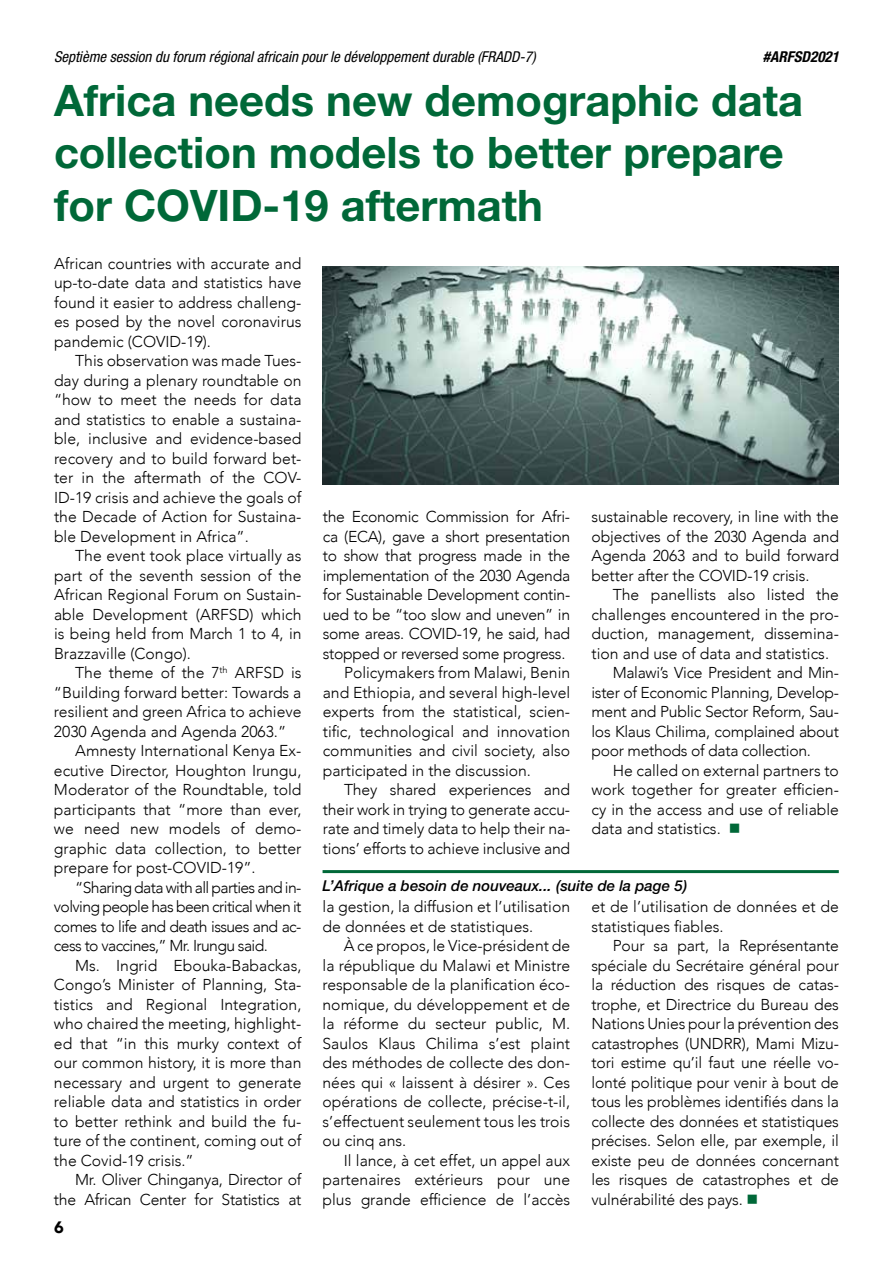
<style>
.page{position:relative;width:893px;height:1263px;background:#fff}
.page>*{position:absolute;margin:0;border:0;box-sizing:border-box;transform-origin:0 0}
.t1{font:700 43.5px/52.2px "Helvetica Neue LT Std";color:#006838}
.t2{font:900 16.5px "Avenir";color:#000}
.t3{font:300 15.75px/19.5px "Avenir";color:#000;text-align:justify}
.t4{font:300 15.75px "Avenir";letter-spacing:-.02em;color:#000}
.t5{font:300 15.75px "Avenir";letter-spacing:-.04em;color:#000}
.t6{font:italic condensed 15px "Helvetica Neue LT Std";color:#000}
.t7{font:italic 500 15px "Helvetica Neue LT Std";color:#000}
.t8{font:italic 700 condensed 15px "Helvetica Neue LT Std";color:#000}
.s1{color:#006838}
</style>
<div class="page">
<img style="left:323px;top:266px;width:516px;height:219px">
<hr style="left:323px;top:870px;width:516px;height:3px;background:#006838">
<p class="t6" style="left:54px;top:48px;width:483px">Septième session du forum régional africain pour le développement durable (FRADD-7)</p>
<p class="t8" style="left:763px;top:47px;width:78px">#ARFSD2021</p>
<h1 class="t1" style="left:54px;top:74px;width:750px">Africa needs new demographic data collection models to better prepare for COVID-19 aftermath</h1>
<p class="t3" style="left:54px;top:253px;width:249px">African countries with accurate and up-to-date data and statistics have found it easier to address challeng&shy;es posed by the novel coronavirus pandemic (COVID-19).</p>
<p class="t3" style="left:54px;top:351px;width:249px;text-indent:21px">This observation was made Tues&shy;day during a plenary roundtable on “how to meet the needs for data and statistics to enable a sustaina&shy;ble, inclusive and evidence-based recovery and to build forward bet&shy;ter in the aftermath of the COV-ID-19 crisis and achieve the goals of the Decade of Action for Sustaina&shy;ble Development in Africa”.</p>
<p class="t3" style="left:54px;top:546px;width:249px;text-indent:21px">The event took place virtually as part of the seventh session of the African Regional Forum on Sustain&shy;able Development (ARFSD) which is being held from March 1 to 4, in Brazzaville (Congo).</p>
<p class="t3" style="left:75px;top:663px;width:228px">The theme of the 7<sup>th</sup> ARFSD is</p>
<p class="t3" style="left:54px;top:682px;width:249px">“Building forward better: Towards a</p>
<p class="t3" style="left:54px;top:702px;width:249px">resilient and green Africa to achieve</p>
<p class="t3" style="left:54px;top:721px;width:234px">2030 Agenda and Agenda 2063.”</p>
<p class="t3" style="left:75px;top:741px;width:228px">Amnesty International Kenya Ex-</p>
<p class="t3" style="left:54px;top:760px;width:249px">ecutive Director, Houghton Irungu,</p>
<p class="t3" style="left:54px;top:780px;width:249px">Moderator of the Roundtable, told</p>
<p class="t3" style="left:54px;top:799px;width:249px">participants that “more than ever,</p>
<p class="t3" style="left:54px;top:819px;width:249px">we need new models of demo-</p>
<p class="t3" style="left:54px;top:838px;width:249px">graphic data collection, to better</p>
<p class="t3" style="left:54px;top:858px;width:203px">prepare for post-COVID-19”.</p>
<p class="t5" style="left:75px;top:878px;width:228px">“Sharing data with all parties and in-</p>
<p class="t5" style="left:54px;top:897px;width:249px">volving people has been critical when it</p>
<p class="t5" style="left:54px;top:917px;width:249px">comes to life and death issues and ac-</p>
<p class="t5" style="left:54px;top:936px;width:215px">cess to vaccines,” Mr. Irungu said.</p>
<p class="t3" style="left:75px;top:955px;width:228px">Ms. Ingrid Ebouka-Babackas,</p>
<p class="t3" style="left:54px;top:975px;width:249px">Congo’s Minister of Planning, Sta-</p>
<p class="t3" style="left:54px;top:994px;width:249px">tistics and Regional Integration,</p>
<p class="t3" style="left:54px;top:1014px;width:249px">who chaired the meeting, highlight-</p>
<p class="t3" style="left:54px;top:1033px;width:249px">ed that “in this murky context of</p>
<p class="t3" style="left:54px;top:1053px;width:249px">our common history, it is more than</p>
<p class="t3" style="left:54px;top:1072px;width:249px">necessary and urgent to generate</p>
<p class="t3" style="left:54px;top:1092px;width:249px">reliable data and statistics in order</p>
<p class="t3" style="left:54px;top:1111px;width:249px">to better rethink and build the fu-</p>
<p class="t3" style="left:54px;top:1131px;width:249px">ture of the continent, coming out of</p>
<p class="t3" style="left:54px;top:1150px;width:141px">the Covid-19 crisis.”</p>
<p class="t4" style="left:75px;top:1170px;width:228px">Mr. Oliver Chinganya, Director of</p>
<p class="t4" style="left:54px;top:1190px;width:249px">the African Center for Statistics at</p>
<p class="t4" style="left:323px;top:507px;width:249px">the Economic Commission for Afri-</p>
<p class="t4" style="left:323px;top:527px;width:249px">ca (ECA), gave a short presentation</p>
<p class="t4" style="left:323px;top:546px;width:249px">to show that progress made in the</p>
<p class="t4" style="left:323px;top:566px;width:249px">implementation of the 2030 Agenda</p>
<p class="t4" style="left:323px;top:585px;width:249px">for Sustainable Development contin-</p>
<p class="t4" style="left:323px;top:605px;width:249px">ued to be “too slow and uneven” in</p>
<p class="t4" style="left:323px;top:624px;width:249px">some areas. COVID-19, he said, had</p>
<p class="t4" style="left:323px;top:644px;width:244px">stopped or reversed some progress.</p>
<p class="t3" style="left:344px;top:663px;width:228px">Policymakers from Malawi, Benin</p>
<p class="t3" style="left:323px;top:682px;width:249px">and Ethiopia, and several high-level</p>
<p class="t3" style="left:323px;top:702px;width:249px">experts from the statistical, scien-</p>
<p class="t3" style="left:323px;top:721px;width:249px">tific, technological and innovation</p>
<p class="t3" style="left:323px;top:741px;width:249px">communities and civil society, also</p>
<p class="t3" style="left:323px;top:760px;width:210px">participated in the discussion.</p>
<p class="t3" style="left:344px;top:780px;width:228px">They shared experiences and</p>
<p class="t3" style="left:323px;top:799px;width:249px">their work in trying to generate accu-</p>
<p class="t3" style="left:323px;top:819px;width:249px">rate and timely data to help their na-</p>
<p class="t3" style="left:323px;top:838px;width:249px">tions’ efforts to achieve inclusive and</p>
<p class="t3" style="left:591px;top:507px;width:249px">sustainable recovery, in line with the objectives of the 2030 Agenda and Agenda 2063 and to build forward better after the COVID-19 crisis.</p>
<p class="t3" style="left:613px;top:585px;width:228px">The panellists also listed the</p>
<p class="t3" style="left:591px;top:604px;width:249px">challenges encountered in the pro-</p>
<p class="t3" style="left:591px;top:624px;width:249px">duction, management, dissemina-</p>
<p class="t3" style="left:591px;top:643px;width:239px">tion and use of data and statistics.</p>
<p class="t4" style="left:613px;top:663px;width:228px">Malawi’s Vice President and Min-</p>
<p class="t4" style="left:591px;top:683px;width:249px">ister of Economic Planning, Develop-</p>
<p class="t4" style="left:591px;top:702px;width:249px">ment and Public Sector Reform, Sau-</p>
<p class="t4" style="left:591px;top:722px;width:249px">los Klaus Chilima, complained about</p>
<p class="t4" style="left:591px;top:741px;width:221px">poor methods of data collection.</p>
<p class="t3" style="left:613px;top:760px;width:228px">He called on external partners to</p>
<p class="t3" style="left:591px;top:780px;width:249px">work together for greater efficien-</p>
<p class="t3" style="left:591px;top:799px;width:249px">cy in the access and use of reliable</p>
<p class="t3" style="left:591px;top:819px;width:151px">data and statistics. <span class="s1">■</span></p>
<p class="t7" style="left:323px;top:877px;width:366px">L’Afrique a besoin de nouveaux... (suite de la page 5)</p>
<p class="t3" style="left:323px;top:897px;width:249px">la gestion, la diffusion et l’utilisation de données et de statistiques.</p>
<p class="t3" style="left:323px;top:936px;width:249px;text-indent:21px">À ce propos, le Vice-président de la république du Malawi et Ministre responsable de la planification éco&shy;nomique, du développement et de la réforme du secteur public, M.<br>Saulos Klaus Chilima s’est plaint des méthodes de collecte des don&shy;nées qui « laissent à désirer ». Ces opérations de collecte, précise-t-il, s’effectuent seulement tous les trois ou cinq ans.</p>
<p class="t3" style="left:323px;top:1150px;width:249px;text-indent:21px">Il lance, à cet effet, un appel aux partenaires extérieurs pour une plus grande efficience de l’accès</p>
<p class="t3" style="left:591px;top:897px;width:249px">et de l’utilisation de données et de statistiques fiables.</p>
<p class="t3" style="left:591px;top:936px;width:249px;text-indent:21px">Pour sa part, la Représentante spéciale du Secrétaire général pour la réduction des risques de catas&shy;trophe, et Directrice du Bureau des Nations Unies pour la prévention des catastrophes (UNDRR), Mami Mizu&shy;tori estime qu’il faut une réelle vo&shy;lonté politique pour venir à bout de tous les problèmes identifiés dans la collecte des données et statistiques précises. Selon elle, par exemple, il existe peu de données concernant les risques de catastrophes et de vulnérabilité des pays. <span class="s1">■</span></p>
<p class="t2" style="left:54px;top:1213px;width:11px">6</p>
</div>
